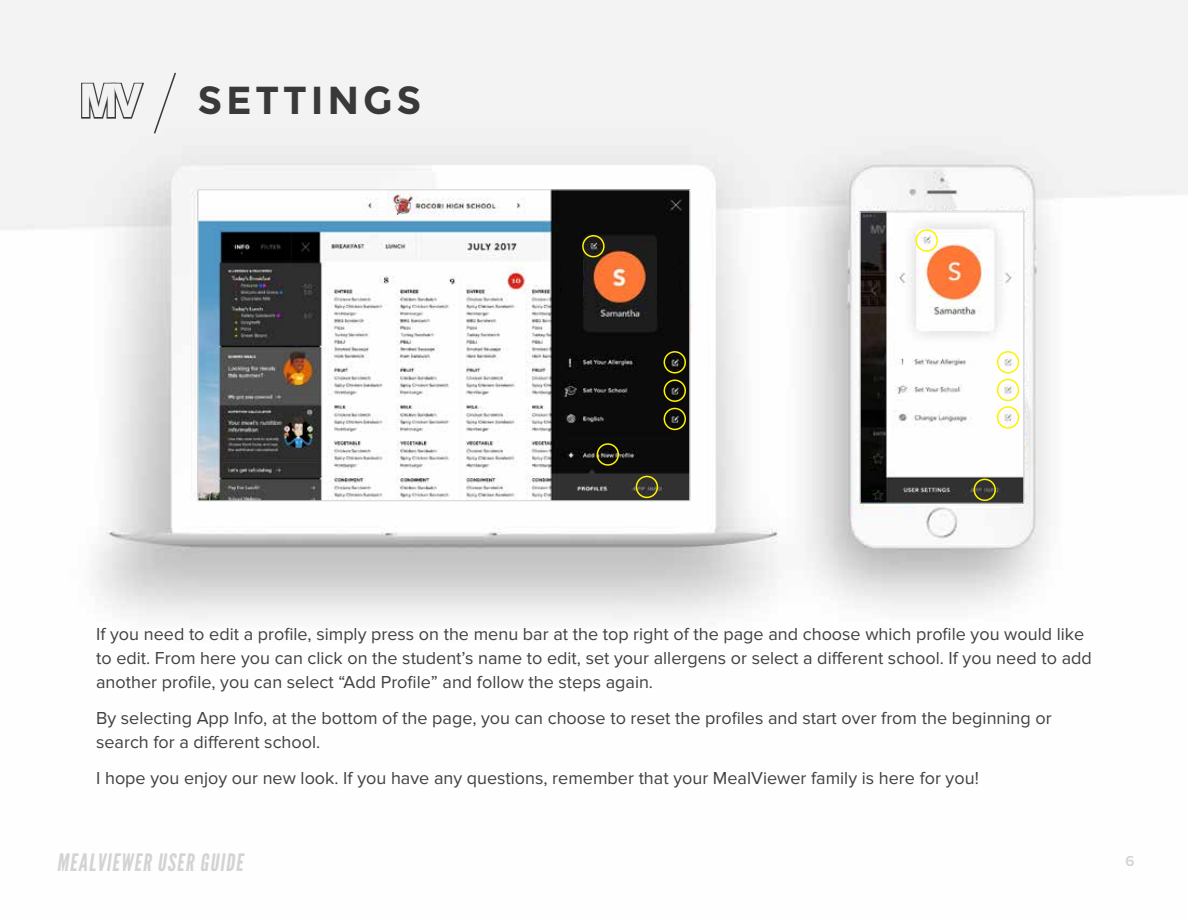
<style>
.page{position:relative;width:1188px;height:918px;background:#fff}
.page>*{position:absolute;margin:0;border:0;box-sizing:border-box;transform-origin:0 0}
.t1{font:49.5px "Coolvetica Rg";color:#e9e9e9}
.t2{font:700 39px "Montserrat";letter-spacing:.1em;color:#393939}
.t3{font:24px "League Gothic";color:#d1d3d4}
.t4{font:18px/24px "Proxima Nova";color:#414042}
.t5{font:600 15px "Proxima Nova";color:#d1d3d4}
</style>
<div class="page">
<img style="left:0;top:0;width:1188px;height:620px">
<img style="left:200px;top:192px;width:488px;height:307px">
<div style="left:198px;top:190px;width:492px;height:311px;border:1px solid #d1d3d4"></div>
<img style="left:862px;top:214px;width:160px;height:287px">
<div style="left:860px;top:212px;width:164px;height:291px;border:1px solid #d1d3d4"></div>
<svg style="left:80px;top:72px;width:66px;height:49px"></svg>
<svg style="left:153px;top:71px;width:24px;height:64px"></svg>
<div style="left:664px;top:351px;width:22px;height:23px;border:2px solid #fff200;border-radius:50%"></div>
<div style="left:664px;top:379px;width:22px;height:23px;border:2px solid #fff200;border-radius:50%"></div>
<div style="left:664px;top:408px;width:22px;height:22px;border:2px solid #fff200;border-radius:50%"></div>
<div style="left:597px;top:443px;width:22px;height:23px;border:2px solid #fff200;border-radius:50%"></div>
<div style="left:582px;top:235px;width:23px;height:22px;border:2px solid #fff200;border-radius:50%"></div>
<div style="left:916px;top:229px;width:22px;height:23px;border:2px solid #fff200;border-radius:50%"></div>
<div style="left:997px;top:351px;width:22px;height:23px;border:2px solid #fff200;border-radius:50%"></div>
<div style="left:997px;top:379px;width:22px;height:22px;border:2px solid #fff200;border-radius:50%"></div>
<div style="left:997px;top:406px;width:22px;height:23px;border:2px solid #fff200;border-radius:50%"></div>
<div style="left:973px;top:479px;width:23px;height:22px;border:2px solid #fff200;border-radius:50%"></div>
<div style="left:636px;top:476px;width:22px;height:22px;border:2px solid #fff200;border-radius:50%"></div>
<div style="left:563px;top:257px;width:20px;height:61px;background:#0b0b0b"></div>
<div style="left:657px;top:239px;width:21px;height:79px;background:#0b0b0b"></div>
<h1 class="t1" style="left:81px;top:72px;width:62px">MV</h1>
<h2 class="t2" style="left:197px;top:77px;width:225px">SETTINGS</h2>
<p class="t4" style="left:96px;top:622px;width:997px">If you need to edit a profile, simply press on the menu bar at the top right of the page and choose which profile you would like to edit. From here you can click on the student’s name to edit, set your allergens or select a different school. If you need to add another profile, you can select “Add Profile” and follow the steps again.</p>
<p class="t4" style="left:96px;top:706px;width:957px">By selecting App Info, at the bottom of the page, you can choose to reset the profiles and start over from the beginning or search for a different school.</p>
<p class="t4" style="left:96px;top:766px;width:884px">I hope you enjoy our new look. If you have any questions, remember that your MealViewer family is here for you!</p>
<h3 class="t3" style="left:57px;top:848px;width:192px">MEALVIEWER USER GUIDE</h3>
<p class="t5" style="left:1125px;top:852px;width:11px">6</p>
</div>
